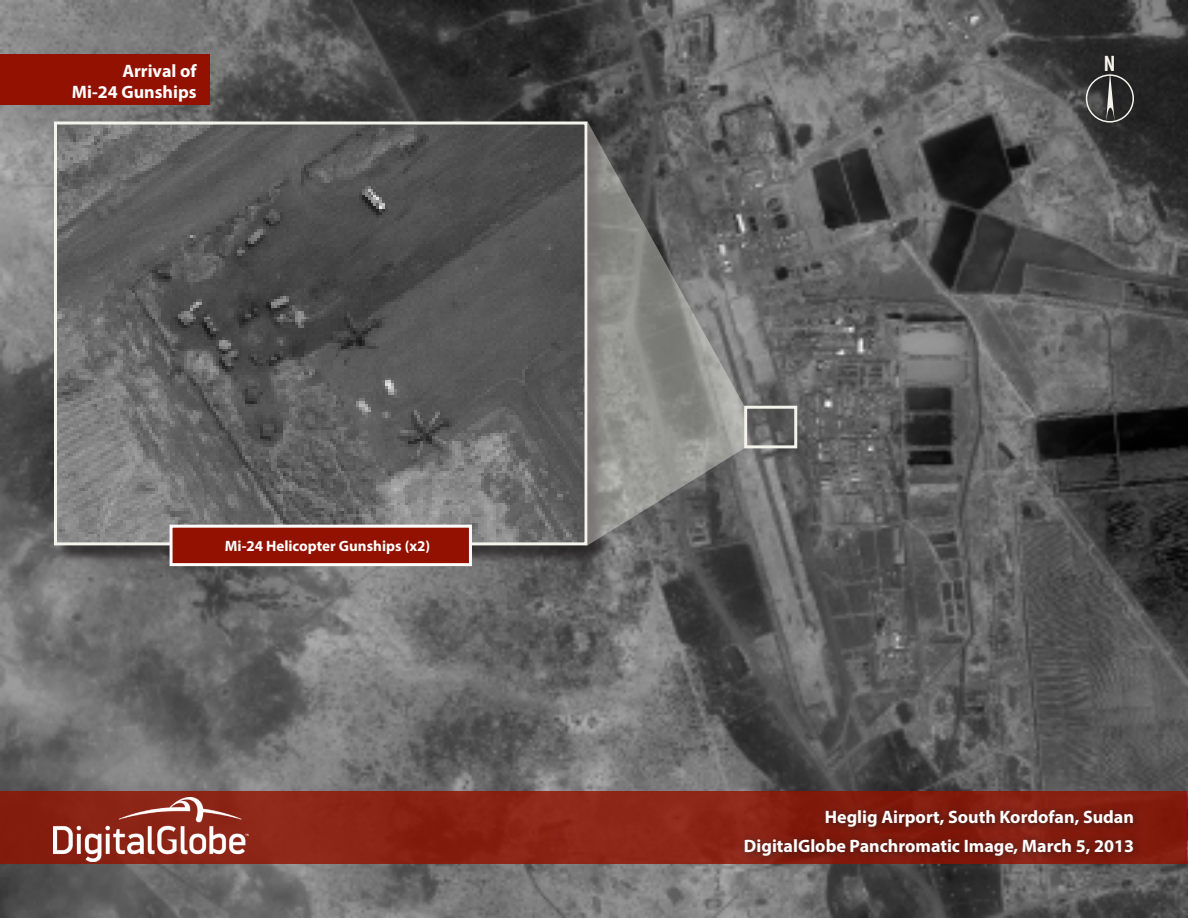
<style>
.page{position:relative;width:1188px;height:918px;background:#fff}
.page>*{position:absolute;margin:0;border:0;box-sizing:border-box;transform-origin:0 0}
.t1{font:700 condensed 22.5px "Myriad Pro";color:#f4f4ec}
.Image_Annotations{font:700 18px "Myriad Pro";color:#fff}
.Image_Annotations-2{font:700 15px "Myriad Pro";color:#fff}
</style>
<div class="page">
<img style="left:0;top:0;width:1188px;height:918px">
<div style="left:0;top:55px;width:210px;height:50px;background:#931100"></div>
<svg style="left:1083px;top:53px;width:63px;height:82px;background:#2f2f2e"></svg>
<svg style="left:1106px;top:72px;width:9px;height:48px"></svg>
<div style="left:1086px;top:74px;width:48px;height:49px;border:2px solid #f4f4ec;border-radius:50%"></div>
<div style="left:1px;top:791px;width:1186px;height:73px;background:#8c2416"></div>
<div style="left:819px;top:803px;width:323px;height:32px;background:#231f20;opacity:.75"></div>
<img style="left:54px;top:798px;width:194px;height:64px">
<img style="left:58px;top:126px;width:526px;height:415px">
<div style="left:54px;top:122px;width:534px;height:423px;border:3px solid #f4f4ec"></div>
<div style="left:744px;top:406px;width:53px;height:42px;border:3px solid #f4f4ec"></div>
<svg style="left:588px;top:122px;width:156px;height:423px;background:#7a7a78"></svg>
<div style="left:738px;top:832px;width:404px;height:32px;background:#231f20;opacity:.75"></div>
<div style="left:171px;top:526px;width:299px;height:39px;background:#931100"></div>
<div style="left:170px;top:525px;width:302px;height:41px;border:3px solid #fff"></div>
<p class="Image_Annotations" style="left:122px;top:59px;width:76px">Arrival of</p>
<p class="Image_Annotations" style="left:72px;top:80px;width:126px">Mi-24 Gunships</p>
<p class="Image_Annotations-2" style="left:225px;top:536px;width:207px">Mi-24 Helicopter Gunships (x2)</p>
<p class="t1" style="left:1104px;top:49px;width:13px">N</p>
<p class="Image_Annotations" style="left:825px;top:805px;width:311px">Heglig Airport, South Kordofan, Sudan</p>
<p class="Image_Annotations" style="left:744px;top:834px;width:392px">DigitalGlobe Panchromatic Image, March 5, 2013</p>
</div>
